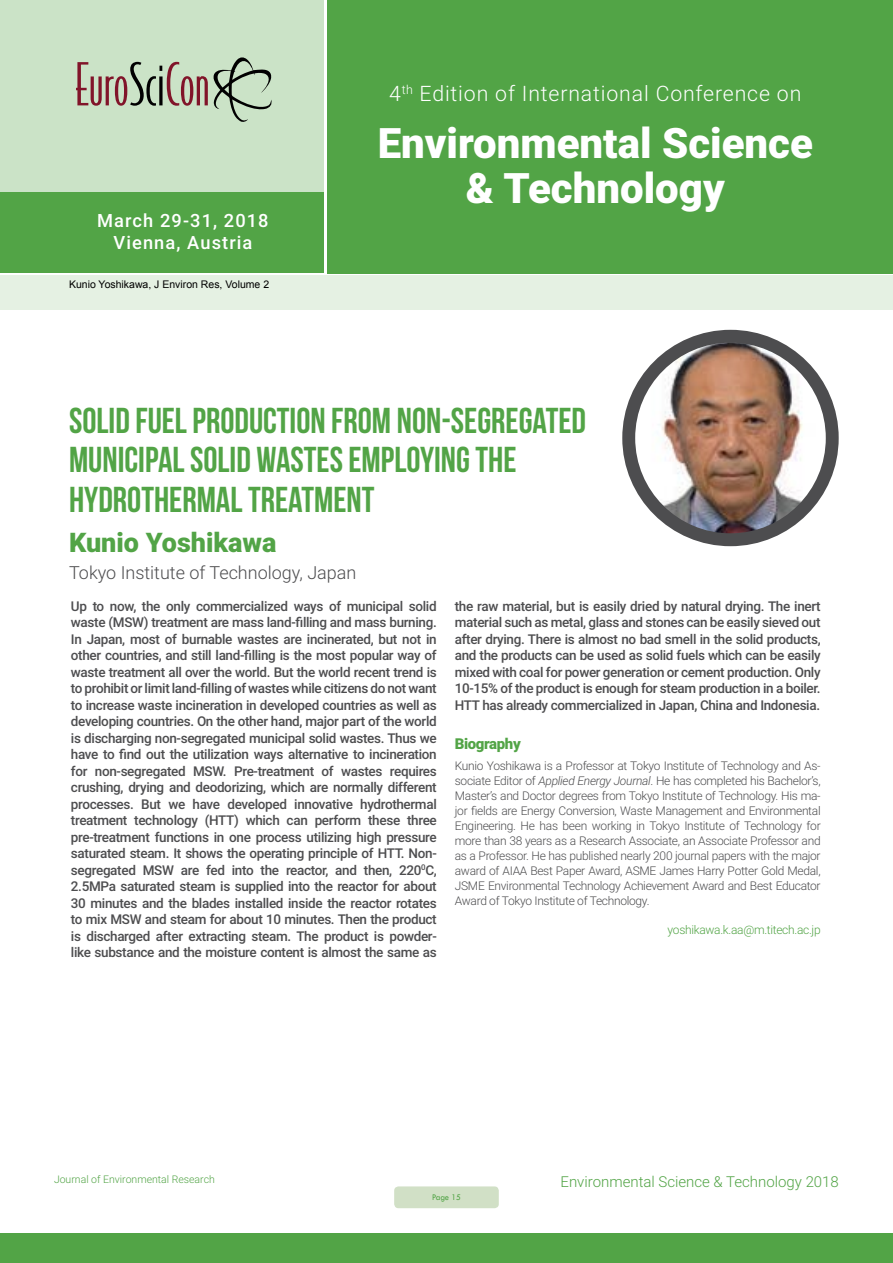
<style>
.page{position:relative;width:893px;height:1263px;background:#fff}
.page>*{position:absolute;margin:0;border:0;box-sizing:border-box;transform-origin:0 0}
.t1{font:900 42px/45px "Roboto";color:#fff;text-align:center}
.t2{font:36px/39.6px "Bebas Neue";color:#52a446}
.t3{font:900 27px "Roboto";color:#52a446}
.t4{font:300 21.3px "Roboto";letter-spacing:.04em;color:#fff}
.t5{font:500 18.3px/21.9px "Roboto";letter-spacing:.06em;color:#fff;text-align:center}
.t6{font:300 18px "Roboto";color:#4d4d4f}
.t7{font:300 15px "Roboto";color:#52a446}
.t8{font:900 15px "Roboto";letter-spacing:-.025em;color:#52a446}
.t9{font:500 13.5px/16.5px "Roboto";letter-spacing:-.025em;color:#4d4d4f;text-align:justify}
.t10{font:300 12px/15px "Roboto";letter-spacing:-.025em;color:#4d4d4f;text-align:justify}
.t11{font:300 12px "Roboto";letter-spacing:-.025em;color:#52a446}
.t12{font:10.5px "Arial";color:#000}
.t13{font:300 10.5px "Roboto";color:#52a446}
.t14{font:9px "Tw Cen";letter-spacing:-.02em;color:#52a446;scale:.95 1}
.s1{font-style:italic}
</style>
<div class="page">
<div style="left:0;top:0;width:323px;height:193px;background:#cbe3c7"></div>
<div style="left:1px;top:193px;width:323px;height:80px;background:#52a446"></div>
<div style="left:327px;top:0;width:566px;height:273px;background:#52a446"></div>
<div style="left:1px;top:275px;width:892px;height:35px;background:#e5f1e3"></div>
<svg style="left:76px;top:57px;width:196px;height:65px"></svg>
<div style="left:0;top:1233px;width:893px;height:30px;background:#52a446"></div>
<div style="left:394px;top:1186px;width:105px;height:22px;background:#d1e0c6;border-radius:4px"></div>
<img style="left:629px;top:336px;width:203px;height:204px;border-radius:102px">
<div style="left:622px;top:330px;width:217px;height:216px;border:13px solid #4d4d4f;border-radius:50%"></div>
<h3 class="t5" style="left:97px;top:209px;width:173px">March 29-31, 2018<br>Vienna, Austria</h3>
<p class="t12" style="left:69px;top:278px;width:202px">Kunio Yoshikawa, J Environ Res, Volume 2</p>
<h3 class="t4" style="left:389px;top:78px;width:414px">4<sup>th</sup> Edition of International Conference on</h3>
<h1 class="t1" style="left:378px;top:119px;width:437px">Environmental Science &amp; Technology</h1>
<h2 class="t2" style="left:69px;top:400px;width:519px">SOLID FUEL PRODUCTION FROM NON-SEGREGATED<br>MUNICIPAL SOLID WASTES EMPLOYING THE<br>HYDROTHERMAL TREATMENT</h2>
<h3 class="t3" style="left:69px;top:523px;width:209px">Kunio Yoshikawa</h3>
<h3 class="t6" style="left:69px;top:560px;width:289px">Tokyo Institute of Technology, Japan</h3>
<p class="t9" style="left:71px;top:597px;width:367px">Up to now, the only commercialized ways of municipal solid waste (MSW) treatment are mass land-filling and mass burning.<br>In Japan, most of burnable wastes are incinerated, but not in other countries, and still land-filling is the most popular way of waste treatment all over the world. But the world recent trend is to prohibit or limit land-filling of wastes while citizens do not want to increase waste incineration in developed countries as well as developing countries. On the other hand, major part of the world is discharging non-segregated municipal solid wastes. Thus we have to find out the utilization ways alternative to incineration for non-segregated MSW. Pre-treatment of wastes requires crushing, drying and deodorizing, which are normally different processes. But we have developed innovative hydrothermal treatment technology (HTT) which can perform these three pre-treatment functions in one process utilizing high pressure saturated steam. It shows the operating principle of HTT. Non&shy;segregated MSW are fed into the reactor, and then, 220<sup>0</sup>C, 2.5MPa saturated steam is supplied into the reactor for about 30 minutes and the blades installed inside the reactor rotates to mix MSW and steam for about 10 minutes. Then the product is discharged after extracting steam. The product is powder&shy;like substance and the moisture content is almost the same as</p>
<p class="t9" style="left:455px;top:597px;width:367px">the raw material, but is easily dried by natural drying. The inert material such as metal, glass and stones can be easily sieved out after drying. There is almost no bad smell in the solid products, and the products can be used as solid fuels which can be easily mixed with coal for power generation or cement production. Only 10-15% of the product is enough for steam production in a boiler.<br>HTT has already commercialized in Japan, China and Indonesia.</p>
<p class="t8" style="left:455px;top:733px;width:67px">Biography</p>
<p class="t10" style="left:455px;top:758px;width:367px">Kunio Yoshikawa is a Professor at Tokyo Institute of Technology and As&shy;sociate Editor of <span class="s1">Applied Energy Journal</span>. He has completed his Bachelor’s, Master’s and Doctor degrees from Tokyo Institute of Technology. His ma&shy;jor fields are Energy Conversion, Waste Management and Environmental Engineering. He has been working in Tokyo Institute of Technology for more than 38 years as a Research Associate, an Associate Professor and as a Professor. He has published nearly 200 journal papers with the major award of AIAA Best Paper Award, ASME James Harry Potter Gold Medal, JSME Environmental Technology Achievement Award and Best Educator Award of Tokyo Institute of Technology.</p>
<p class="t11" style="left:668px;top:921px;width:155px">yoshikawa.k.aa@m.titech.ac.jp</p>
<p class="t13" style="left:54px;top:1172px;width:162px">Journal of Environmental Research</p>
<p class="t14" style="left:432px;top:1192px;width:32px">Page 15</p>
<p class="t7" style="left:560px;top:1171px;width:280px">Environmental Science &amp; Technology 2018</p>
</div>
